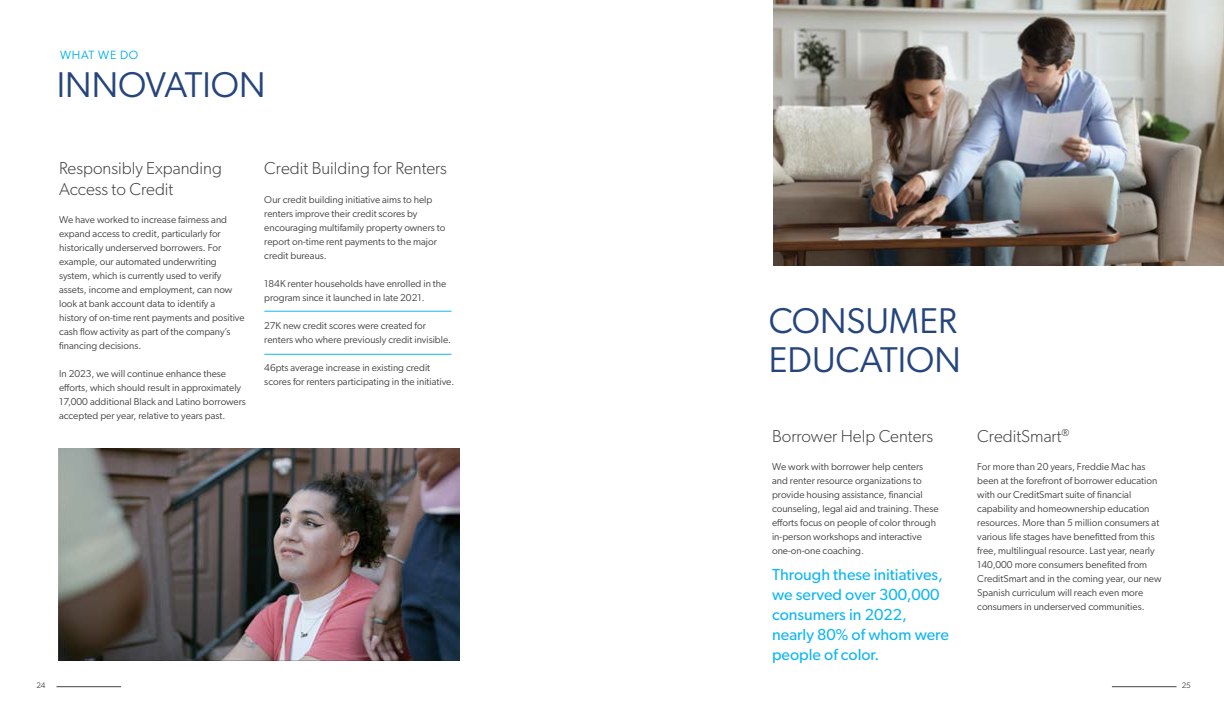
<style>
.page{position:relative;width:1224px;height:720px;background:#fff}
.page>*{position:absolute;margin:0;border:0;box-sizing:border-box;transform-origin:0 0}
.t1{font:35.9px/38.6px "Gibson";color:#25457c}
.t2{font:300 17.2px/20.7px "Gibson";color:#434343}
.t3{font:16px/20px "Gibson";color:#11b6f1}
.t4{font:12px "Gibson";letter-spacing:.06em;color:#00aeef}
.t5{font:10px/14px "Gibson";color:#434343}
.t6{font:8px "Gibson";color:#434343}
</style>
<div class="page">
<img style="left:773px;top:0;width:451px;height:265px">
<hr style="left:264px;top:311px;width:188px;height:1px;background:#11b6f1">
<hr style="left:264px;top:354px;width:188px;height:1px;background:#11b6f1">
<img style="left:58px;top:448px;width:402px;height:212px">
<hr style="left:56px;top:686px;width:65px;height:1px;background:#434343">
<hr style="left:1112px;top:686px;width:65px;height:1px;background:#434343">
<p class="t4" style="left:60px;top:47px;width:80px">WHAT WE DO</p>
<h1 class="t1" style="left:57px;top:65px;width:210px">INNOVATION</h1>
<h2 class="t2" style="left:59px;top:158px;width:164px">Responsibly Expanding<br>Access to Credit</h2>
<p class="t5" style="left:59px;top:213px;width:187px">We have worked to increase fairness and expand access to credit, particularly for historically underserved borrowers. For example, our automated underwriting system, which is currently used to verify assets, income and employment, can now look at bank account data to identify a history of on-time rent payments and positive cash flow activity as part of the company’s financing decisions.</p>
<p class="t5" style="left:59px;top:367px;width:188px">In 2023, we will continue enhance these efforts, which should result in approximately 17,000 additional Black and Latino borrowers accepted per year, relative to years past.</p>
<h2 class="t2" style="left:264px;top:158px;width:184px">Credit Building for Renters</h2>
<p class="t5" style="left:264px;top:192px;width:183px">Our credit building initiative aims to help renters improve their credit scores by encouraging multifamily property owners to report on-time rent payments to the major credit bureaus.</p>
<p class="t5" style="left:264px;top:276px;width:184px">184K renter households have enrolled in the program since it launched in late 2021.</p>
<p class="t5" style="left:264px;top:318px;width:188px">27K new credit scores were created for renters who where previously credit invisible.</p>
<p class="t5" style="left:264px;top:360px;width:191px">46pts average increase in existing credit scores for renters participating in the initiative.</p>
<h1 class="t1" style="left:769px;top:301px;width:193px">CONSUMER<br>EDUCATION</h1>
<h2 class="t2" style="left:772px;top:425px;width:163px">Borrower Help Centers</h2>
<p class="t5" style="left:772px;top:459px;width:168px">We work with borrower help centers and renter resource organizations to provide housing assistance, financial counseling, legal aid and training. These efforts focus on people of color through in-person workshops and interactive one-on-one coaching.</p>
<h3 class="t3" style="left:772px;top:564px;width:178px">Through these initiatives, we served over 300,000 consumers in 2022, nearly 80% of whom were people of color.</h3>
<h2 class="t2" style="left:977px;top:425px;width:94px">CreditSmart<sup>®</sup></h2>
<p class="t5" style="left:977px;top:459px;width:186px">For more than 20 years, Freddie Mac has been at the forefront of borrower education with our CreditSmart suite of financial capability and homeownership education resources. More than 5 million consumers at various life stages have benefitted from this free, multilingual resource. Last year, nearly 140,000 more consumers benefited from CreditSmart and in the coming year, our new Spanish curriculum will reach even more consumers in underserved communities.</p>
<p class="t6" style="left:36px;top:681px;width:11px">24</p>
<p class="t6" style="left:1182px;top:681px;width:11px">25</p>
</div>
